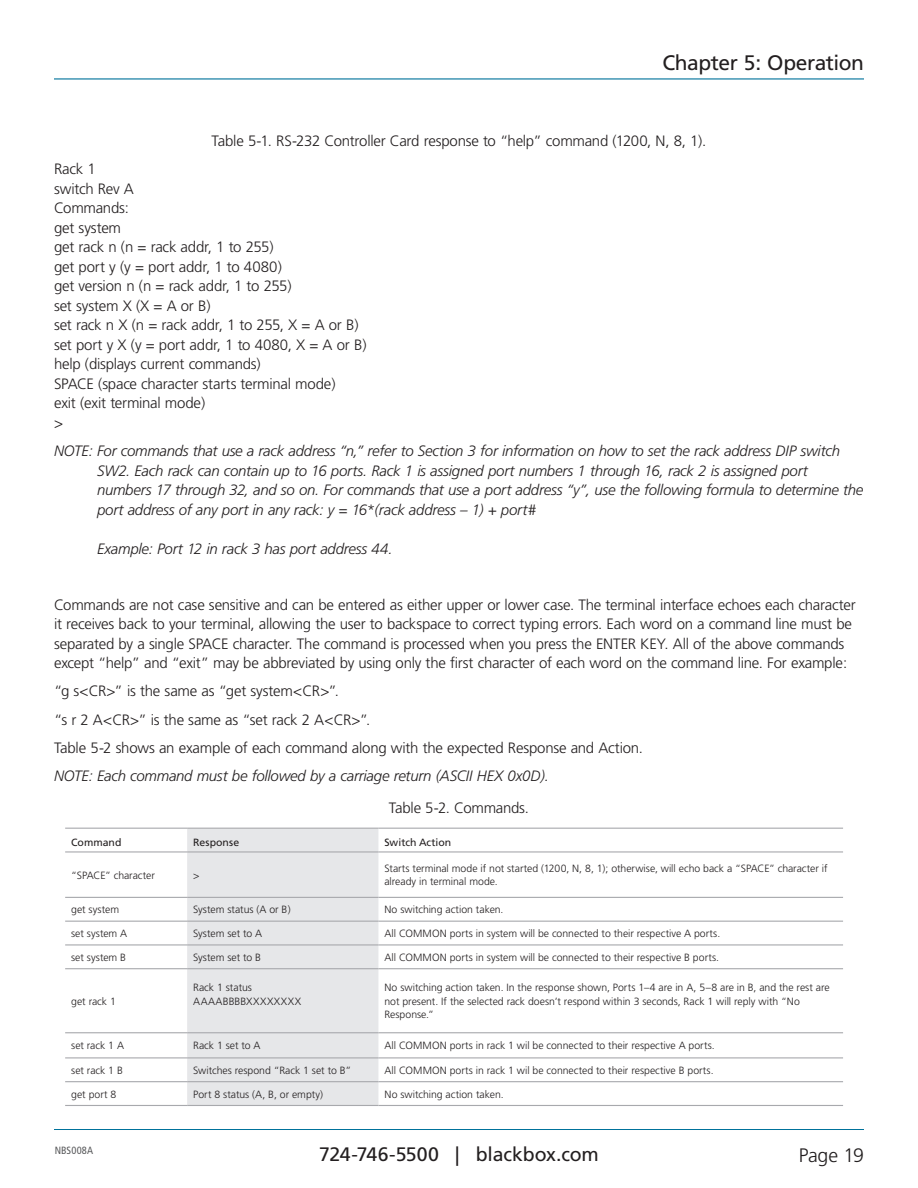
<style>
.page{position:relative;width:918px;height:1188px;background:#fff}
.page>*{position:absolute;margin:0;border:0;box-sizing:border-box;transform-origin:0 0}
.t1{font:21px "Frutiger";letter-spacing:-.02em;color:#231f20}
.t2{font:19.5px "Frutiger";letter-spacing:-.01em;color:#231f20}
.t3{font:300 19.5px "Frutiger";letter-spacing:-.015em;color:#231f20}
.t4{font:300 15px/19.5px "Frutiger";letter-spacing:-.015em;color:#231f20}
.t5{font:italic 300 15px/19.5px "Frutiger";letter-spacing:-.015em;color:#231f20}
.t6{font:300 10.5px/13.5px "Frutiger";color:#231f20}
.t7{font:10.5px "Frutiger";letter-spacing:.005em;color:#231f20}
.t8{font:condensed 10.5px "Frutiger";letter-spacing:.01em;color:#57585a}
</style>
<div class="page">
<hr style="left:54px;top:1129px;width:810px;height:1px;background:#00729b">
<hr style="left:54px;top:78px;width:810px;height:2px;background:#00729b">
<svg style="left:65px;top:829px;width:778px;height:276px"></svg>
<div style="left:187px;top:829px;width:191px;height:276px;background:#e6e7e9"></div>
<hr style="left:65px;top:828px;width:122px;height:1px;background:#a8a9ad">
<hr style="left:187px;top:828px;width:191px;height:1px;background:#a8a9ad">
<hr style="left:378px;top:828px;width:465px;height:1px;background:#a8a9ad">
<hr style="left:65px;top:851px;width:122px;height:2px;background:#a8a9ad">
<hr style="left:187px;top:851px;width:191px;height:2px;background:#a8a9ad">
<hr style="left:378px;top:851px;width:465px;height:2px;background:#a8a9ad">
<hr style="left:65px;top:897px;width:122px;height:1px;background:#a8a9ad">
<hr style="left:187px;top:897px;width:191px;height:1px;background:#a8a9ad">
<hr style="left:378px;top:897px;width:465px;height:1px;background:#a8a9ad">
<hr style="left:65px;top:921px;width:122px;height:1px;background:#a8a9ad">
<hr style="left:187px;top:921px;width:191px;height:1px;background:#a8a9ad">
<hr style="left:378px;top:921px;width:465px;height:1px;background:#a8a9ad">
<hr style="left:65px;top:944px;width:122px;height:2px;background:#a8a9ad">
<hr style="left:187px;top:944px;width:191px;height:2px;background:#a8a9ad">
<hr style="left:378px;top:944px;width:465px;height:2px;background:#a8a9ad">
<hr style="left:65px;top:968px;width:122px;height:1px;background:#a8a9ad">
<hr style="left:187px;top:968px;width:191px;height:1px;background:#a8a9ad">
<hr style="left:378px;top:968px;width:465px;height:1px;background:#a8a9ad">
<hr style="left:65px;top:1032px;width:122px;height:1px;background:#a8a9ad">
<hr style="left:187px;top:1032px;width:191px;height:1px;background:#a8a9ad">
<hr style="left:378px;top:1032px;width:465px;height:1px;background:#a8a9ad">
<hr style="left:65px;top:1057px;width:122px;height:1px;background:#a8a9ad">
<hr style="left:187px;top:1057px;width:191px;height:1px;background:#a8a9ad">
<hr style="left:378px;top:1057px;width:465px;height:1px;background:#a8a9ad">
<hr style="left:65px;top:1081px;width:122px;height:1px;background:#a8a9ad">
<hr style="left:187px;top:1081px;width:191px;height:1px;background:#a8a9ad">
<hr style="left:378px;top:1081px;width:465px;height:1px;background:#a8a9ad">
<hr style="left:65px;top:1105px;width:122px;height:1px;background:#a8a9ad">
<hr style="left:187px;top:1105px;width:191px;height:1px;background:#a8a9ad">
<hr style="left:378px;top:1105px;width:465px;height:1px;background:#a8a9ad">
<h1 class="t1" style="left:663px;top:50px;width:203px">Chapter 5: Operation</h1>
<p class="t4" style="left:212px;top:132px;width:496px">Table 5-1. RS-232 Controller Card response to “help” command (1200, N, 8, 1).</p>
<p class="t4" style="left:54px;top:160px;width:314px">Rack 1<br>switch Rev A<br>Commands:<br>get system<br>get rack n (n = rack addr, 1 to 255)<br>get port y (y = port addr, 1 to 4080)<br>get version n (n = rack addr, 1 to 255)<br>set system X (X = A or B)<br>set rack n X (n = rack addr, 1 to 255, X = A or B) set port y X (y = port addr, 1 to 4080, X = A or B) help (displays current commands)<br>SPACE (space character starts terminal mode)<br>exit (exit terminal mode)<br>&gt;</p>
<p class="t5" style="left:97px;top:441px;width:768px;text-indent:-43px">NOTE: For commands that use a rack address “n,” refer to Section 3 for information on how to set the rack address DIP switch SW2. Each rack can contain up to 16 ports. Rack 1 is assigned port numbers 1 through 16, rack 2 is assigned port numbers 17 through 32, and so on. For commands that use a port address “y”, use the following formula to determine the port address of any port in any rack: y = 16*(rack address – 1) + port#</p>
<p class="t5" style="left:97px;top:539px;width:297px">Example: Port 12 in rack 3 has port address 44.</p>
<p class="t4" style="left:54px;top:595px;width:803px">Commands are not case sensitive and can be entered as either upper or lower case. The terminal interface echoes each character it receives back to your terminal, allowing the user to backspace to correct typing errors. Each word on a command line must be separated by a single SPACE character. The command is processed when you press the ENTER KEY. All of the above commands except “help” and “exit” may be abbreviated by using only the first character of each word on the command line. For example:</p>
<p class="t4" style="left:54px;top:677px;width:591px;line-height:28.2px">“g s&lt;CR&gt;” is the same as “get system&lt;CR&gt;”.<br>“s r 2 A&lt;CR&gt;” is the same as “set rack 2 A&lt;CR&gt;”.<br>Table 5-2 shows an example of each command along with the expected Response and Action.</p>
<p class="t5" style="left:54px;top:766px;width:497px">NOTE: Each command must be followed by a carriage return (ASCII HEX 0x0D).</p>
<p class="t4" style="left:389px;top:798px;width:142px">Table 5-2. Commands.</p>
<p class="t7" style="left:71px;top:836px;width:52px">Command</p>
<p class="t7" style="left:193px;top:836px;width:48px">Response</p>
<p class="t7" style="left:384px;top:836px;width:68px">Switch Action</p>
<p class="t6" style="left:71px;top:868px;width:85px">“SPACE” character</p>
<p class="t6" style="left:193px;top:868px;width:8px">&gt;</p>
<p class="t6" style="left:384px;top:862px;width:445px">Starts terminal mode if not started (1200, N, 8, 1); otherwise, will echo back a “SPACE” character if already in terminal mode.</p>
<p class="t6" style="left:71px;top:903px;width:49px">get system</p>
<p class="t6" style="left:193px;top:903px;width:99px">System status (A or B)</p>
<p class="t6" style="left:384px;top:903px;width:121px">No switching action taken.</p>
<p class="t6" style="left:71px;top:927px;width:58px">set system A</p>
<p class="t6" style="left:193px;top:927px;width:71px">System set to A</p>
<p class="t6" style="left:384px;top:927px;width:337px">All COMMON ports in system will be connected to their respective A ports.</p>
<p class="t6" style="left:71px;top:951px;width:56px">set system B</p>
<p class="t6" style="left:193px;top:951px;width:69px">System set to B</p>
<p class="t6" style="left:384px;top:951px;width:336px">All COMMON ports in system will be connected to their respective B ports.</p>
<p class="t6" style="left:71px;top:994px;width:46px">get rack 1</p>
<p class="t6" style="left:193px;top:981px;width:109px">Rack 1 status<br>AAAABBBBXXXXXXXX</p>
<p class="t6" style="left:385px;top:981px;width:447px">No switching action taken. In the response shown, Ports 1–4 are in A, 5–8 are in B, and the rest are not present. If the selected rack doesn’t respond within 3 seconds, Rack 1 will reply with “No<br>Response.”</p>
<p class="t6" style="left:71px;top:1039px;width:54px">set rack 1 A</p>
<p class="t6" style="left:193px;top:1039px;width:69px">Rack 1 set to A</p>
<p class="t6" style="left:385px;top:1039px;width:332px">All COMMON ports in rack 1 wil be connected to their respective A ports.</p>
<p class="t6" style="left:71px;top:1064px;width:53px">set rack 1 B</p>
<p class="t6" style="left:193px;top:1064px;width:159px">Switches respond “Rack 1 set to B”</p>
<p class="t6" style="left:385px;top:1064px;width:331px">All COMMON ports in rack 1 wil be connected to their respective B ports.</p>
<p class="t6" style="left:71px;top:1087px;width:47px">get port 8</p>
<p class="t6" style="left:193px;top:1087px;width:131px">Port 8 status (A, B, or empty)</p>
<p class="t6" style="left:385px;top:1087px;width:121px">No switching action taken.</p>
<p class="t8" style="left:55px;top:1144px;width:40px">NBS008A</p>
<h2 class="t2" style="left:319px;top:1143px;width:281px">724-746-5500 | blackbox.com</h2>
<h2 class="t3" style="left:799px;top:1144px;width:67px">Page 19</h2>
</div>
